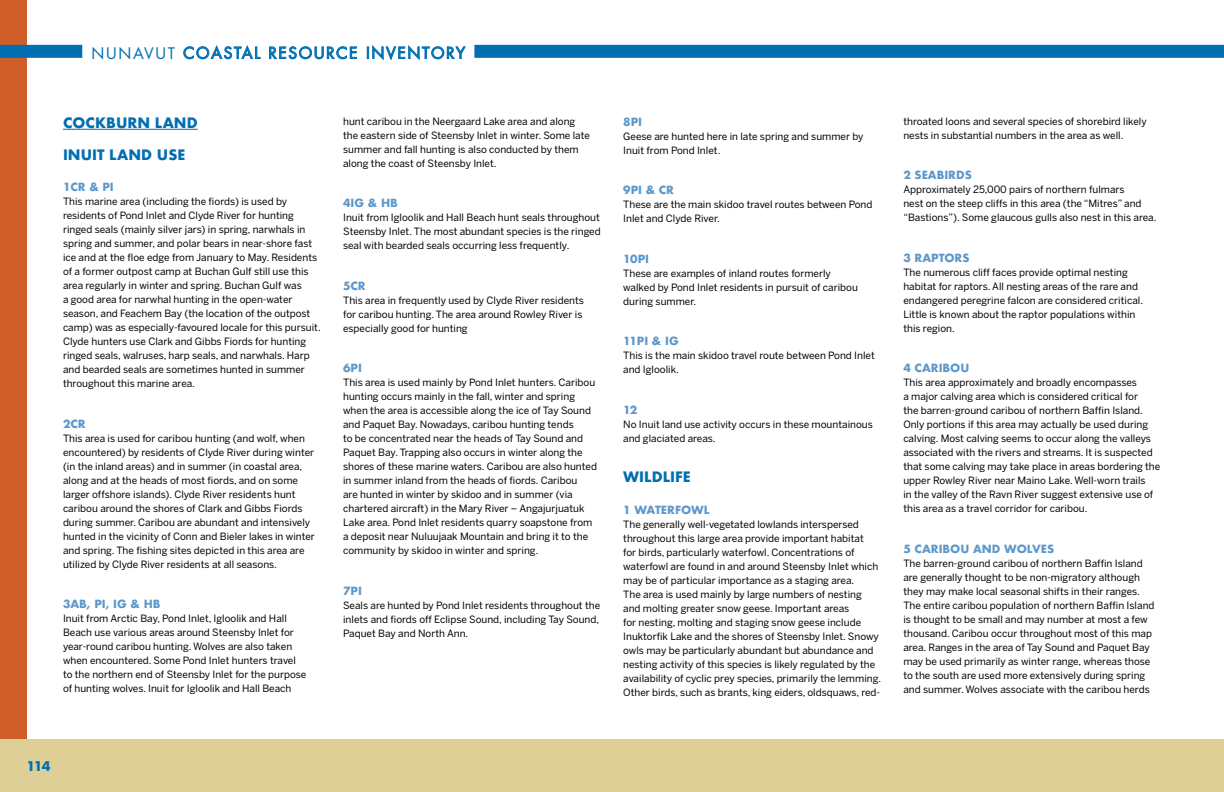
<style>
.page{position:relative;width:1224px;height:792px;background:#fff}
.page>*{position:absolute;margin:0;border:0;box-sizing:border-box;transform-origin:0 0}
.t1{font:15.5px "Futura";letter-spacing:.11em;color:#006fb2}
.t2{font:700 14px "Futura";color:#006fb2}
.t3{font:700 13px "Futura";color:#006fb2}
.t4{font:700 11px "Futura";color:#5d98cb}
.t5{font:10px/14px "Benton Sans";color:#000}
</style>
<div class="page">
<div style="left:0;top:0;width:27px;height:792px;background:#d05e28"></div>
<div style="left:0;top:740px;width:1224px;height:52px;background:#ddcf95"></div>
<div style="left:474px;top:45px;width:750px;height:13px;background:#006fb2"></div>
<div style="left:0;top:45px;width:82px;height:13px;background:#006fb2"></div>
<svg style="left:183px;top:45px;width:78px;height:15px"></svg>
<svg style="left:269px;top:46px;width:88px;height:14px"></svg>
<svg style="left:367px;top:45px;width:99px;height:16px"></svg>
<hr style="left:63px;top:129px;width:135px;height:1px;background:#006fb2">
<h1 class="t1" style="left:92px;top:42px;width:375px">NUNAVUT COASTAL RESOURCE INVENTORY</h1>
<h2 class="t2" style="left:63px;top:113px;width:136px">COCKBURN LAND</h2>
<h2 class="t2" style="left:63px;top:144px;width:124px">INUIT LAND USE</h2>
<p class="t4" style="left:63px;top:179px;width:52px">1CR &amp; PI</p>
<p class="t5" style="left:63px;top:194px;width:259px">This marine area (including the fiords) is used by residents of Pond Inlet and Clyde River for hunting ringed seals (mainly silver jars) in spring, narwhals in spring and summer, and polar bears in near-shore fast ice and at the floe edge from January to May. Residents of a former outpost camp at Buchan Gulf still use this area regularly in winter and spring. Buchan Gulf was<br>a good area for narwhal hunting in the open-water season, and Feachem Bay (the location of the outpost camp) was as especially-favoured locale for this pursuit.<br>Clyde hunters use Clark and Gibbs Fiords for hunting ringed seals, walruses, harp seals, and narwhals. Harp and bearded seals are sometimes hunted in summer throughout this marine area.</p>
<p class="t4" style="left:63px;top:416px;width:24px">2CR</p>
<p class="t5" style="left:63px;top:431px;width:253px">This area is used for caribou hunting (and wolf, when encountered) by residents of Clyde River during winter (in the inland areas) and in summer (in coastal area, along and at the heads of most fiords, and on some larger offshore islands). Clyde River residents hunt caribou around the shores of Clark and Gibbs Fiords during summer. Caribou are abundant and intensively hunted in the vicinity of Conn and Bieler lakes in winter and spring. The fishing sites depicted in this area are utilized by Clyde River residents at all seasons.</p>
<p class="t4" style="left:63px;top:596px;width:99px">3AB, PI, IG &amp; HB</p>
<p class="t5" style="left:63px;top:611px;width:245px">Inuit from Arctic Bay, Pond Inlet, Igloolik and Hall Beach use various areas around Steensby Inlet for year-round caribou hunting. Wolves are also taken when encountered. Some Pond Inlet hunters travel to the northern end of Steensby Inlet for the purpose of hunting wolves. Inuit for Igloolik and Hall Beach</p>
<p class="t5" style="left:343px;top:114px;width:248px">hunt caribou in the Neergaard Lake area and along the eastern side of Steensby Inlet in winter. Some late summer and fall hunting is also conducted by them along the coast of Steensby Inlet.</p>
<p class="t4" style="left:343px;top:195px;width:56px">4IG &amp; HB</p>
<p class="t5" style="left:343px;top:211px;width:259px;text-align:justify">Inuit from Igloolik and Hall Beach hunt seals throughout Steensby Inlet. The most abundant species is the ringed seal with bearded seals occurring less frequently.</p>
<p class="t4" style="left:343px;top:278px;width:24px">5CR</p>
<p class="t5" style="left:343px;top:293px;width:242px">This area in frequently used by Clyde River residents for caribou hunting. The area around Rowley River is especially good for hunting</p>
<p class="t4" style="left:343px;top:360px;width:20px">6PI</p>
<p class="t5" style="left:343px;top:376px;width:255px">This area is used mainly by Pond Inlet hunters. Caribou hunting occurs mainly in the fall, winter and spring when the area is accessible along the ice of Tay Sound and Paquet Bay. Nowadays, caribou hunting tends<br>to be concentrated near the heads of Tay Sound and Paquet Bay. Trapping also occurs in winter along the shores of these marine waters. Caribou are also hunted in summer inland from the heads of fiords. Caribou<br>are hunted in winter by skidoo and in summer (via chartered aircraft) in the Mary River – Angajurjuatuk Lake area. Pond Inlet residents quarry soapstone from a deposit near Nuluujaak Mountain and bring it to the community by skidoo in winter and spring.</p>
<p class="t4" style="left:343px;top:583px;width:20px">7PI</p>
<p class="t5" style="left:343px;top:598px;width:259px;text-align:justify">Seals are hunted by Pond Inlet residents throughout the inlets and fiords off Eclipse Sound, including Tay Sound, Paquet Bay and North Ann.</p>
<p class="t4" style="left:623px;top:114px;width:20px">8PI</p>
<p class="t5" style="left:623px;top:129px;width:242px">Geese are hunted here in late spring and summer by<br>Inuit from Pond Inlet.</p>
<p class="t4" style="left:623px;top:182px;width:52px">9PI &amp; CR</p>
<p class="t5" style="left:623px;top:198px;width:251px">These are the main skidoo travel routes between Pond<br>Inlet and Clyde River.</p>
<p class="t4" style="left:623px;top:251px;width:27px">10PI</p>
<p class="t5" style="left:623px;top:266px;width:236px">These are examples of inland routes formerly walked by Pond Inlet residents in pursuit of caribou during summer.</p>
<p class="t4" style="left:623px;top:333px;width:57px">11PI &amp; IG</p>
<p class="t5" style="left:623px;top:349px;width:253px">This is the main skidoo travel route between Pond Inlet and Igloolik.</p>
<p class="t4" style="left:623px;top:402px;width:16px">12</p>
<p class="t5" style="left:623px;top:417px;width:251px">No Inuit land use activity occurs in these mountainous and glaciated areas.</p>
<h2 class="t2" style="left:623px;top:467px;width:69px">WILDLIFE</h2>
<p class="t4" style="left:623px;top:502px;width:88px">1 WATERFOWL</p>
<p class="t5" style="left:623px;top:517px;width:259px">The generally well-vegetated lowlands interspersed throughout this large area provide important habitat<br>for birds, particularly waterfowl. Concentrations of waterfowl are found in and around Steensby Inlet which may be of particular importance as a staging area.<br>The area is used mainly by large numbers of nesting and molting greater snow geese. Important areas<br>for nesting, molting and staging snow geese include Inuktorfik Lake and the shores of Steensby Inlet. Snowy owls may be particularly abundant but abundance and nesting activity of this species is likely regulated by the availability of cyclic prey species, primarily the lemming.<br>Other birds, such as brants, king eiders, oldsquaws, red-</p>
<p class="t5" style="left:903px;top:114px;width:245px">throated loons and several species of shorebird likely nests in substantial numbers in the area as well.</p>
<p class="t4" style="left:903px;top:167px;width:70px">2 SEABIRDS</p>
<p class="t5" style="left:903px;top:183px;width:255px">Approximately 25,000 pairs of northern fulmars<br>nest on the steep cliffs in this area (the “Mitres” and “Bastions”). Some glaucous gulls also nest in this area.</p>
<p class="t4" style="left:903px;top:250px;width:68px">3 RAPTORS</p>
<p class="t5" style="left:903px;top:265px;width:241px">The numerous cliff faces provide optimal nesting habitat for raptors. All nesting areas of the rare and endangered peregrine falcon are considered critical.<br>Little is known about the raptor populations within this region.</p>
<p class="t4" style="left:903px;top:360px;width:67px">4 CARIBOU</p>
<p class="t5" style="left:903px;top:376px;width:258px">This area approximately and broadly encompasses<br>a major calving area which is considered critical for<br>the barren-ground caribou of northern Baffin Island.<br>Only portions if this area may actually be used during calving. Most calving seems to occur along the valleys associated with the rivers and streams. It is suspected that some calving may take place in areas bordering the upper Rowley River near Maino Lake. Well-worn trails<br>in the valley of the Ravn River suggest extensive use of this area as a travel corridor for caribou.</p>
<p class="t4" style="left:903px;top:541px;width:152px">5 CARIBOU AND WOLVES</p>
<p class="t5" style="left:903px;top:556px;width:253px">The barren-ground caribou of northern Baffin Island are generally thought to be non-migratory although they may make local seasonal shifts in their ranges.<br>The entire caribou population of northern Baffin Island is thought to be small and may number at most a few thousand. Caribou occur throughout most of this map area. Ranges in the area of Tay Sound and Paquet Bay may be used primarily as winter range, whereas those to the south are used more extensively during spring and summer. Wolves associate with the caribou herds</p>
<h3 class="t3" style="left:26px;top:757px;width:26px">114</h3>
</div>
